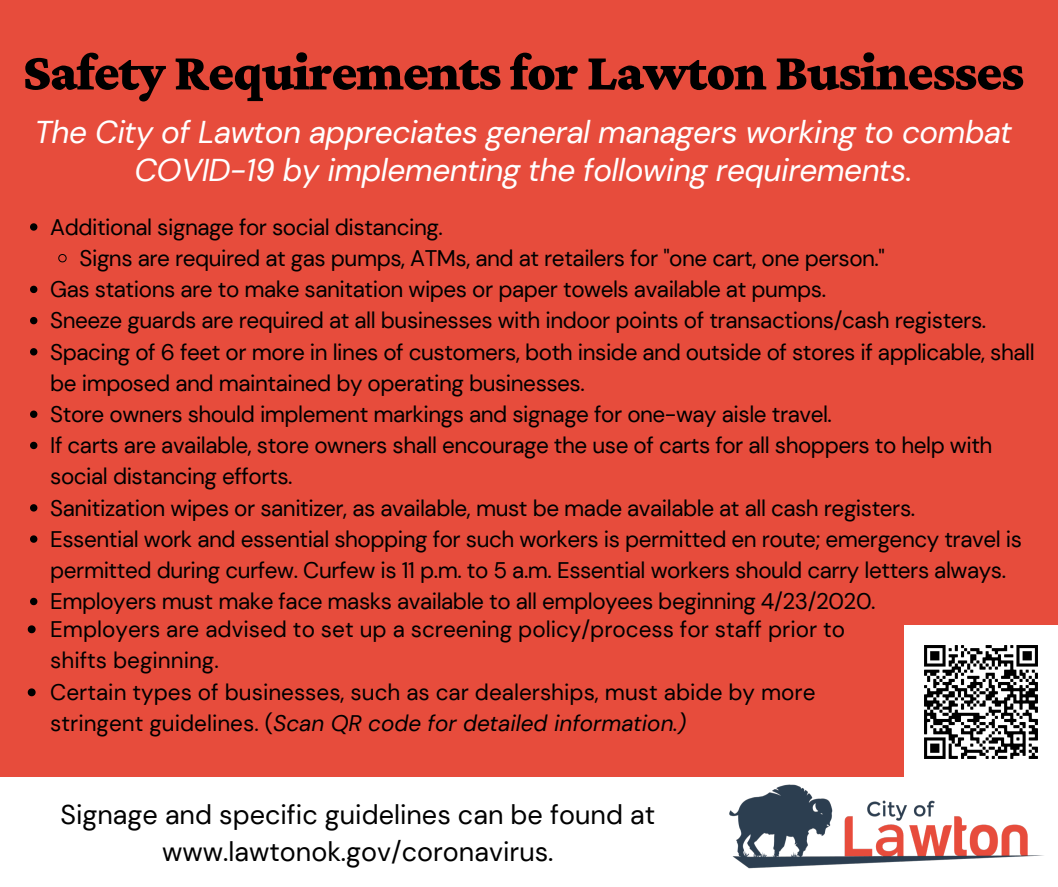
<style>
.page{position:relative;width:1058px;height:887px;background:#fff}
.page>*{position:absolute;margin:0;border:0;box-sizing:border-box;transform-origin:0 0}
.t1{font:900 54px "Crimson Pro";letter-spacing:-.02em;color:#000}
.t2{font:italic 31.5px/37.8px "DM Sans";letter-spacing:-.015em;color:#fff;text-align:center}
.t3{font:27px/37.2px "DM Sans";color:#000;text-align:center}
.t4{font:22.5px "DM Sans";letter-spacing:-.02em;color:#000}
.t5{font:22.5px/31.5px "DM Sans";color:#000}
.s1{font-style:italic}
</style>
<div class="page">
<div style="left:0;top:0;width:1058px;height:886px;background:#e74c3c"></div>
<div style="left:0;top:777px;width:1058px;height:109px;background:#fff"></div>
<img style="left:729px;top:784px;width:315px;height:85px">
<img style="left:904px;top:625px;width:153px;height:152px">
<svg style="left:30px;top:223px;width:7px;height:8px"></svg>
<svg style="left:58px;top:254px;width:9px;height:9px"></svg>
<svg style="left:30px;top:286px;width:7px;height:7px"></svg>
<svg style="left:30px;top:317px;width:7px;height:7px"></svg>
<svg style="left:30px;top:348px;width:7px;height:7px"></svg>
<svg style="left:30px;top:410px;width:7px;height:8px"></svg>
<svg style="left:30px;top:442px;width:7px;height:7px"></svg>
<svg style="left:30px;top:504px;width:7px;height:7px"></svg>
<svg style="left:30px;top:535px;width:7px;height:7px"></svg>
<svg style="left:30px;top:597px;width:7px;height:8px"></svg>
<svg style="left:28px;top:625px;width:8px;height:8px"></svg>
<svg style="left:28px;top:688px;width:8px;height:8px"></svg>
<h1 class="t1" style="left:22px;top:41px;width:1003px">Safety Requirements for Lawton Businesses</h1>
<h2 class="t2" style="left:34px;top:114px;width:979px">The City of Lawton appreciates general managers working to combat<br>COVID-19 by implementing the following requirements.</h2>
<p class="t4" style="left:50px;top:212px;width:394px">Additional signage for social distancing.</p>
<p class="t4" style="left:79px;top:244px;width:807px">Signs are required at gas pumps, ATMs, and at retailers for "one cart, one person."</p>
<p class="t4" style="left:50px;top:275px;width:777px">Gas stations are to make sanitation wipes or paper towels available at pumps.</p>
<p class="t4" style="left:50px;top:306px;width:937px">Sneeze guards are required at all businesses with indoor points of transactions/cash registers.</p>
<p class="t4" style="left:50px;top:337px;width:986px">Spacing of 6 feet or more in lines of customers, both inside and outside of stores if applicable, shall</p>
<p class="t4" style="left:50px;top:368px;width:536px">be imposed and maintained by operating businesses.</p>
<p class="t4" style="left:50px;top:399px;width:783px">Store owners should implement markings and signage for one-way aisle travel.</p>
<p class="t4" style="left:50px;top:431px;width:943px">If carts are available, store owners shall encourage the use of carts for all shoppers to help with</p>
<p class="t4" style="left:50px;top:462px;width:244px">social distancing efforts.</p>
<p class="t4" style="left:50px;top:493px;width:866px">Sanitization wipes or sanitizer, as available, must be made available at all cash registers.</p>
<p class="t4" style="left:50px;top:524px;width:973px">Essential work and essential shopping for such workers is permitted en route; emergency travel is</p>
<p class="t4" style="left:50px;top:555px;width:957px">permitted during curfew. Curfew is 11 p.m. to 5 a.m. Essential workers should carry letters always.</p>
<p class="t4" style="left:50px;top:587px;width:826px">Employers must make face masks available to all employees beginning 4/23/2020.</p>
<p class="t5" style="left:50px;top:613px;width:796px">Employers are advised to set up a screening policy/process for staff prior to shifts beginning.<br>Certain types of businesses, such as car dealerships, must abide by more stringent guidelines. (<span class="s1">Scan QR code for detailed information.)</span></p>
<p class="t3" style="left:61px;top:795px;width:596px">Signage and specific guidelines can be found at www.lawtonok.gov/coronavirus.</p>
</div>
